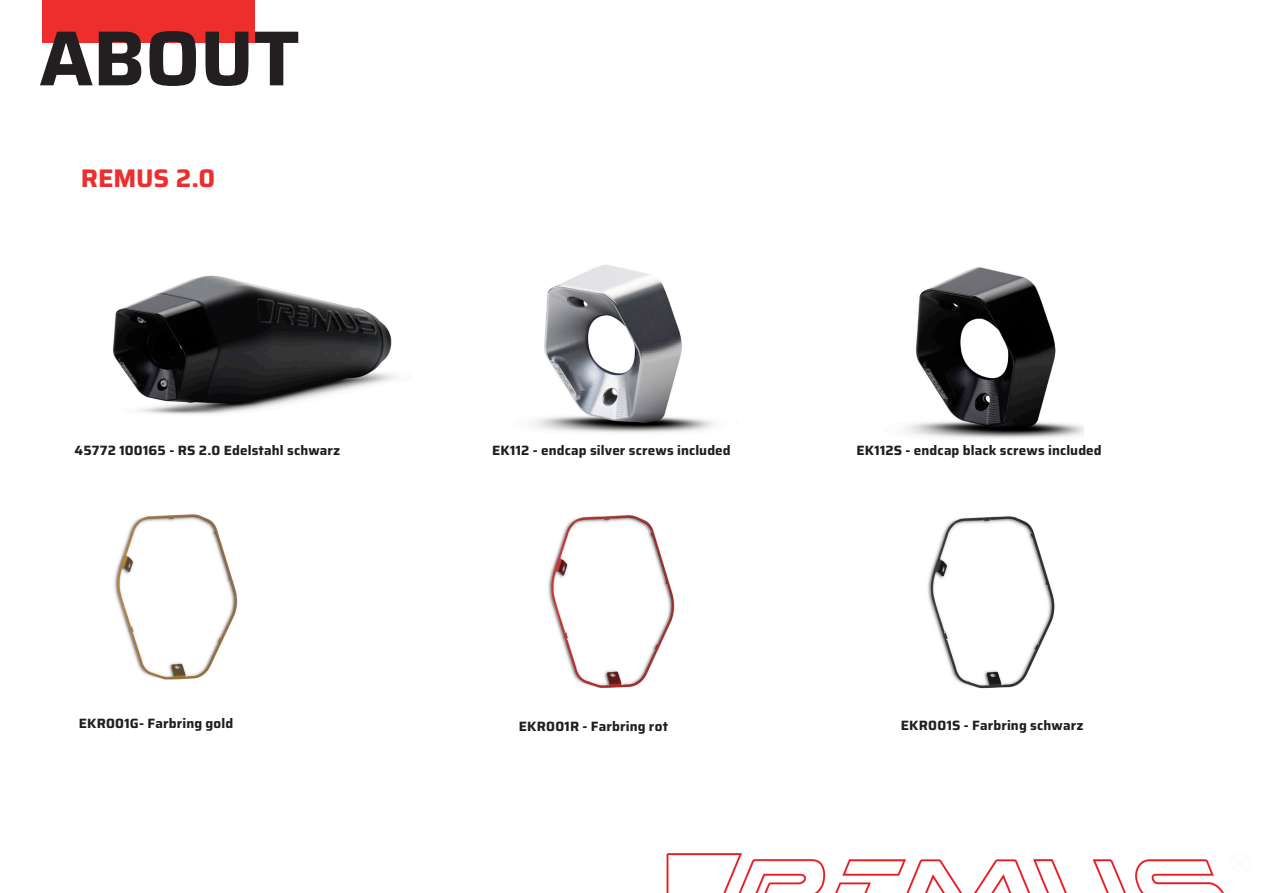
<style>
.page{position:relative;width:1263px;height:893px;background:#fff}
.page>*{position:absolute;margin:0;border:0;box-sizing:border-box;transform-origin:0 0}
.t1{font:700 78px "Saira";color:#231f20}
.Tabellenüberschrift{font:700 25.5px "Saira";letter-spacing:-.005em;color:#ee2d2d}
.Tabellentext{font:700 13.5px "Saira";letter-spacing:.005em;color:#231f20}
.Tabellenüberschrift-2{font:700 13.5px "Saira";letter-spacing:.01em;color:#231f20}
.s1{color:#fff}
</style>
<div class="page">
<img style="left:113px;top:275px;width:283px;height:139px">
<img style="left:905px;top:267px;width:178px;height:172px">
<img style="left:928px;top:516px;width:127px;height:173px">
<div style="left:43px;top:0;width:212px;height:43px;background:#ee2d2d"></div>
<img style="left:666px;top:853px;width:558px;height:40px">
<img style="left:533px;top:264px;width:181px;height:169px">
<img style="left:114px;top:514px;width:124px;height:166px">
<img style="left:548px;top:515px;width:127px;height:173px">
<h1 class="t1" style="left:39px;top:-5px;width:262px">ABOUT</h1>
<p class="Tabellenüberschrift" style="left:81px;top:157px;width:136px">REMUS 2.0</p>
<p class="Tabellentext" style="left:74px;top:440px;width:267px"><span class="s1">45772 100165 -</span> RS 2.0 Edelstahl schwarz</p>
<p class="Tabellentext" style="left:492px;top:439px;width:240px">EK112 - endcap silver screws included</p>
<p class="Tabellentext" style="left:856px;top:440px;width:247px">EK112S - endcap black screws included</p>
<p class="Tabellenüberschrift-2" style="left:79px;top:712px;width:156px">EKR001G- Farbring gold</p>
<p class="Tabellenüberschrift-2" style="left:519px;top:715px;width:151px">EKR001R - Farbring rot</p>
<p class="Tabellenüberschrift-2" style="left:901px;top:714px;width:184px">EKR001S - Farbring schwarz</p>
</div>
